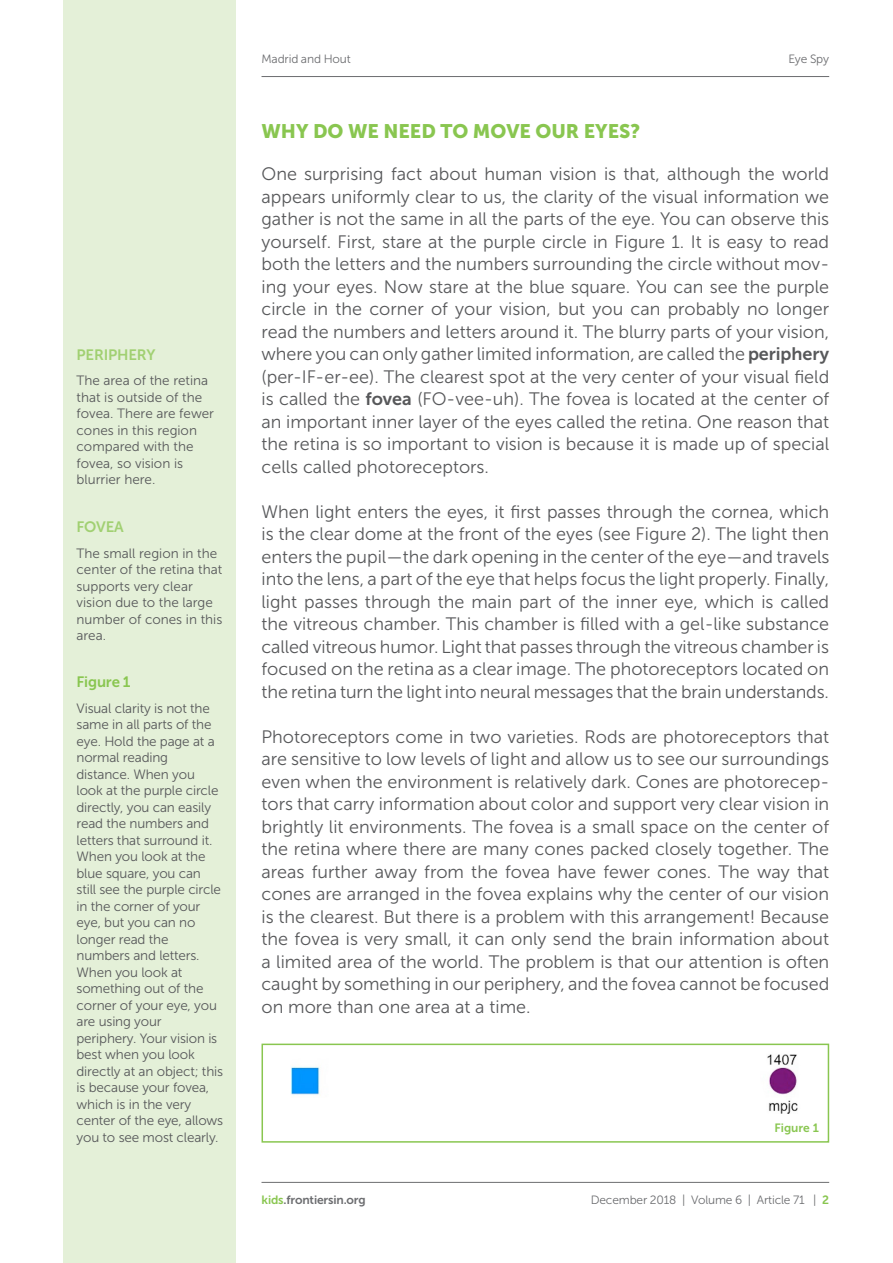
<style>
.page{position:relative;width:893px;height:1263px;background:#fff}
.page>*{position:absolute;margin:0;border:0;box-sizing:border-box;transform-origin:0 0}
.ART_kids_tx_title1{font:19.5px "Museo Sans 900";color:#89c650}
.ART_kids_tx{font:18px/22.5px "Museo Sans 300";letter-spacing:-.005em;color:#57585a;text-align:justify}
.t1{font:15px "Museo Sans 700";letter-spacing:-.01em;color:#a1d072}
.ART_kids_title5{font:15px "Museo Sans 700";letter-spacing:-.01em;color:#89c650}
.REF_kids_tx_2{font:13.5px/16.5px "Museo Sans 300";letter-spacing:-.01em;color:#57585a}
.t2{font:12px "Museo Sans 300";letter-spacing:-.015em;color:#6c6d70}
.t3{font:12px "Museo Sans 700";letter-spacing:-.01em;color:#6c6d70}
.t4{font:12px "Museo Sans 700";color:#89c650}
.s1{font-family:"Museo Sans 700"}
.s2{color:#89c650}
.s3{font-family:"Museo Sans 700";color:#89c650}
</style>
<div class="page">
<hr style="left:261px;top:76px;width:568px;height:1px;background:#6c6d70">
<div style="left:64px;top:0;width:172px;height:1263px;background:#e4f0d8"></div>
<hr style="left:261px;top:1182px;width:568px;height:1px;background:#6c6d70">
<div style="left:261px;top:1043px;width:568px;height:99px;background:#fff;border:2px solid #89c650"></div>
<img style="left:291px;top:1054px;width:507px;height:60px">
<p class="t1" style="left:77px;top:346px;width:80px">PERIPHERY</p>
<p class="REF_kids_tx_2" style="left:77px;top:373px;width:139px">The area of the retina that is outside of the fovea. There are fewer cones in this region compared with the fovea, so vision is blurrier here.</p>
<p class="t1" style="left:77px;top:519px;width:49px">FOVEA</p>
<p class="REF_kids_tx_2" style="left:77px;top:545px;width:147px">The small region in the center of the retina that supports very clear vision due to the large number of cones in this area.</p>
<p class="ART_kids_title5" style="left:77px;top:674px;width:56px">Figure 1</p>
<p class="REF_kids_tx_2" style="left:77px;top:700px;width:148px">Visual clarity is not the same in all parts of the eye. Hold the page at a normal reading distance. When you look at the purple circle directly, you can easily read the numbers and letters that surround it.<br>When you look at the blue square, you can still see the purple circle in the corner of your eye, but you can no longer read the numbers and letters.<br>When you look at something out of the corner of your eye, you are using your periphery. Your vision is best when you look directly at an object; this is because your fovea, which is in the very center of the eye, allows you to see most clearly.</p>
<p class="t2" style="left:261px;top:52px;width:91px">Madrid and Hout</p>
<p class="t2" style="left:788px;top:52px;width:42px">Eye Spy</p>
<p class="ART_kids_tx_title1" style="left:261px;top:120px;width:380px">WHY DO WE NEED TO MOVE OUR EYES?</p>
<p class="ART_kids_tx" style="left:261px;top:163px;width:569px">One surprising fact about human vision is that, although the world appears uniformly clear to us, the clarity of the visual information we gather is not the same in all the parts of the eye. You can observe this yourself. First, stare at the purple circle in Figure 1. It is easy to read both the letters and the numbers surrounding the circle without mov&shy;ing your eyes. Now stare at the blue square. You can see the purple circle in the corner of your vision, but you can probably no longer read the numbers and letters around it. The blurry parts of your vision, where you can only gather limited information, are called the <span class="s1">periphery </span>(per-IF-er-ee). The clearest spot at the very center of your visual field is called the <span class="s1">fovea</span> (FO-vee-uh). The fovea is located at the center of an important inner layer of the eyes called the retina. One reason that the retina is so important to vision is because it is made up of special cells called photoreceptors.</p>
<p class="ART_kids_tx" style="left:261px;top:500px;width:569px">When light enters the eyes, it first passes through the cornea, which is the clear dome at the front of the eyes (see Figure 2). The light then enters the pupil—the dark opening in the center of the eye—and travels into the lens, a part of the eye that helps focus the light properly. Finally, light passes through the main part of the inner eye, which is called the vitreous chamber. This chamber is filled with a gel-like substance called vitreous humor. Light that passes through the vitreous chamber is focused on the retina as a clear image. The photoreceptors located on the retina turn the light into neural messages that the brain understands.</p>
<p class="ART_kids_tx" style="left:261px;top:725px;width:569px">Photoreceptors come in two varieties. Rods are photoreceptors that are sensitive to low levels of light and allow us to see our surroundings even when the environment is relatively dark. Cones are photorecep&shy;tors that carry information about color and support very clear vision in brightly lit environments. The fovea is a small space on the center of the retina where there are many cones packed closely together. The areas further away from the fovea have fewer cones. The way that cones are arranged in the fovea explains why the center of our vision is the clearest. But there is a problem with this arrangement! Because the fovea is very small, it can only send the brain information about a limited area of the world. The problem is that our attention is often caught by something in our periphery, and the fovea cannot be focused on more than one area at a time.</p>
<p class="t4" style="left:774px;top:1121px;width:46px">Figure 1</p>
<p class="t3" style="left:261px;top:1193px;width:106px"><span class="s2">kids</span>.frontiersin.org</p>
<p class="t2" style="left:591px;top:1193px;width:240px">December 2018 | Volume 6 | Article 71 | <span class="s3">2</span></p>
</div>
